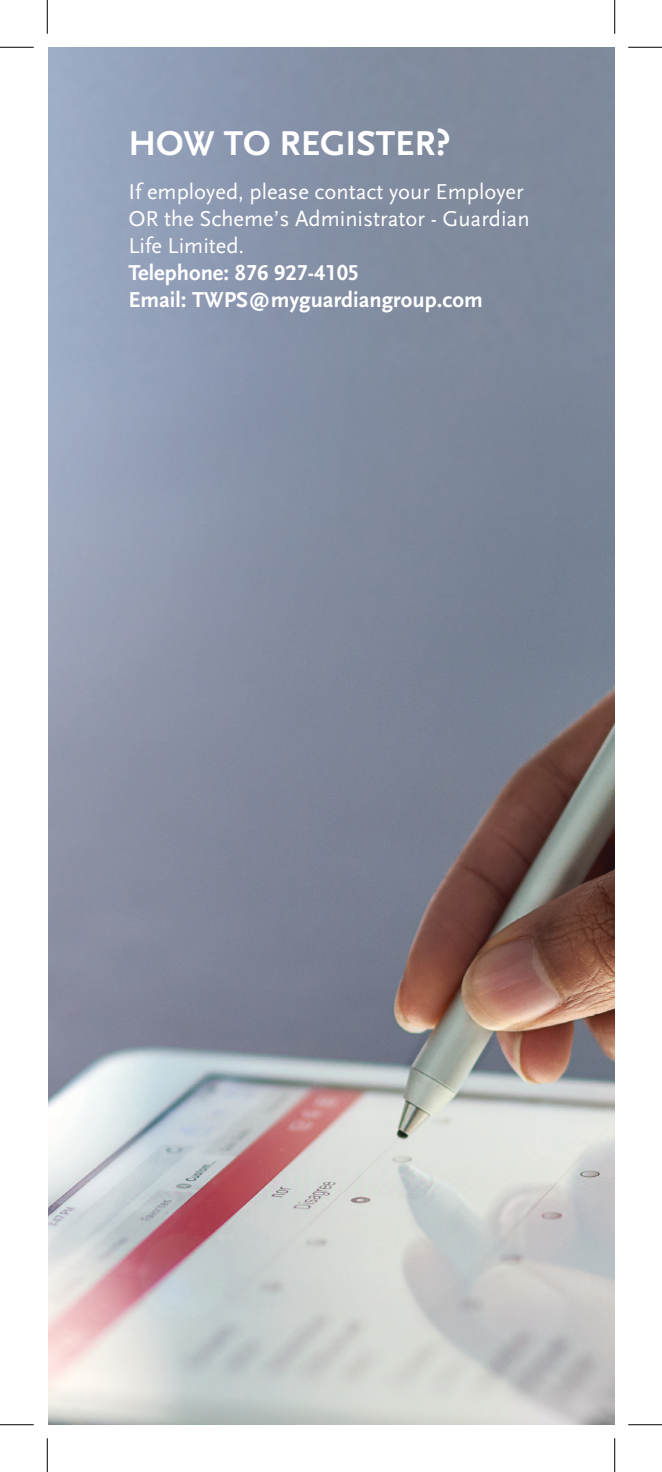
<style>
.page{position:relative;width:662px;height:1472px;background:#fff}
.page>*{position:absolute;margin:0;border:0;box-sizing:border-box;transform-origin:0 0}
.t1{font:36px "Scala Sans Bold LF";color:#fff}
.t2{font:22.5px/27px "Scala Sans";color:#fff}
.t3{font:22.5px "Scala Sans Bold LF";color:#fff}
</style>
<div class="page">
<img style="left:48px;top:47px;width:566px;height:1377px">
<hr style="left:0;top:47px;width:34px;height:1px;background:#000">
<hr style="left:628px;top:47px;width:34px;height:1px;background:#000">
<hr style="left:0;top:1424px;width:34px;height:1px;background:#000">
<hr style="left:628px;top:1424px;width:34px;height:1px;background:#000">
<hr style="left:47px;top:0;width:1px;height:34px;background:#000">
<hr style="left:47px;top:1438px;width:1px;height:34px;background:#000">
<hr style="left:614px;top:0;width:1px;height:34px;background:#000">
<hr style="left:614px;top:1438px;width:1px;height:34px;background:#000">
<p class="t1" style="left:128px;top:123px;width:324px">HOW TO REGISTER?</p>
<p class="t2" style="left:128px;top:178px;width:402px">If employed, please contact your Employer<br>OR the Scheme’s Administrator - Guardian<br>Life Limited.</p>
<p class="t3" style="left:128px;top:260px;width:232px">Telephone: 876 927-4105</p>
<p class="t3" style="left:128px;top:287px;width:356px">Email: TWPS@myguardiangroup.com</p>
</div>
